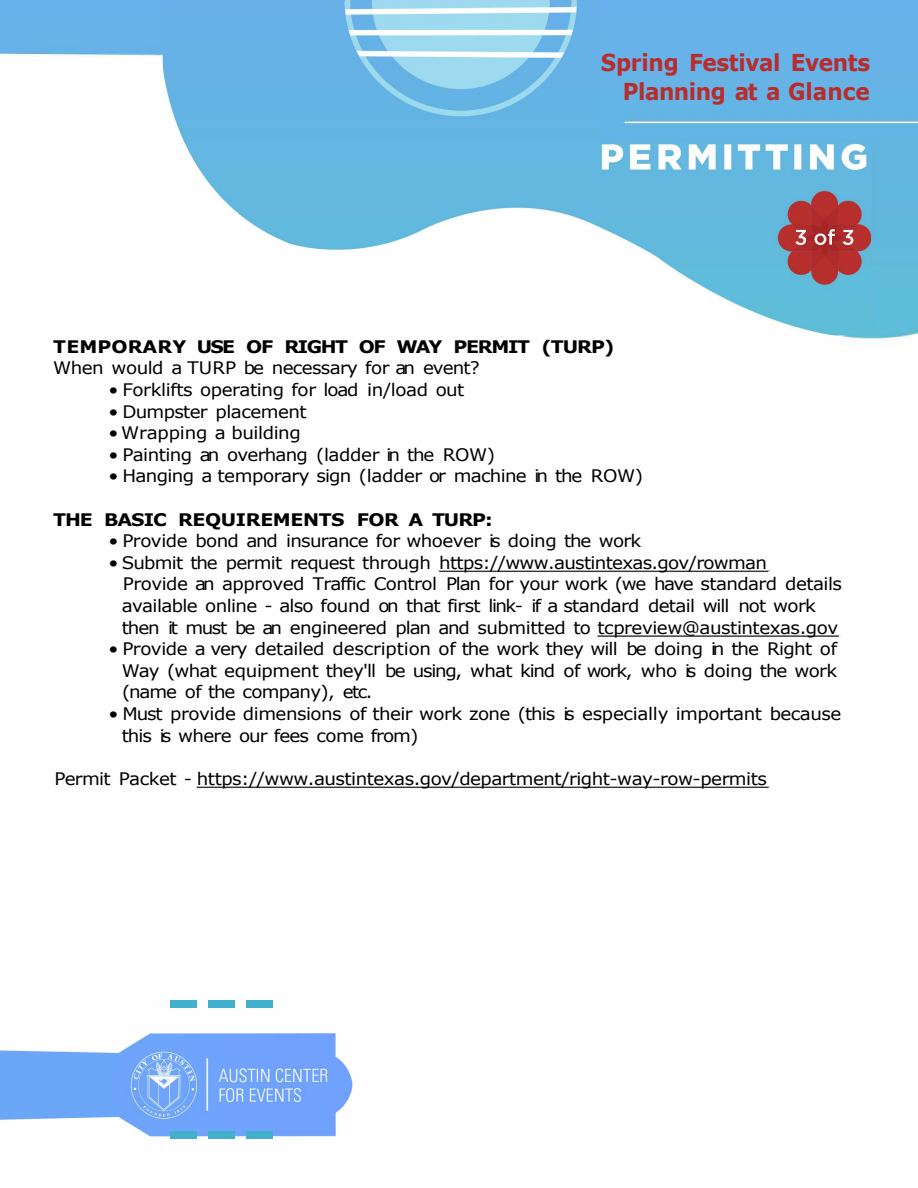
<style>
.page{position:relative;width:918px;height:1188px;background:#fff}
.page>*{position:absolute;margin:0;border:0;box-sizing:border-box;transform-origin:0 0}
.t1{font:105px/131.1px "Times New Roman";color:#40b0cc}
.t2{font:700 23.25px/28.8px "Verdana";letter-spacing:-.02em;color:#b82c2c;text-align:right;scale:.93 1}
.t3{font:17.25px/21.6px "Verdana";letter-spacing:-.03em;color:#000;scale:1.06 1}
.t4{font:17.25px "Verdana";letter-spacing:-.03em;color:#010101;scale:1.06 1}
.t5{font:700 17.25px "Verdana";letter-spacing:-.05em;color:#000;scale:1.1 1}
.t6{font:700 17.25px "Verdana";letter-spacing:-.025em;color:#000;scale:1.1 1}
</style>
<div class="page">
<img style="left:0;top:0;width:918px;height:1137px">
<img style="left:163px;top:1px;width:708px;height:335px">
<img style="left:0;top:1032px;width:353px;height:104px">
<hr style="left:439px;top:571px;width:329px;height:1px;background:#383838">
<hr style="left:598px;top:635px;width:241px;height:2px;background:#343434">
<hr style="left:197px;top:787px;width:572px;height:1px;background:#383838">
<h2 class="t2" style="left:601px;top:48px;width:291px">Spring Festival Events<br>Planning at a Glance</h2>
<p class="t5" style="left:53px;top:334px;width:512px">TEMPORARY USE OF RIGHT OF WAY PERMIT (TURP)</p>
<p class="t3" style="left:53px;top:357px;width:404px">When would a TURP be necessary for an event?</p>
<p class="t3" style="left:108px;top:379px;width:337px">• Forklifts operating for load in/load out</p>
<p class="t3" style="left:108px;top:400px;width:189px">• Dumpster placement</p>
<p class="t3" style="left:108px;top:422px;width:183px">• Wrapping a building</p>
<p class="t3" style="left:108px;top:444px;width:366px">• Painting an overhang (ladder in the ROW)</p>
<p class="t3" style="left:108px;top:465px;width:506px">• Hanging a temporary sign (ladder or machine in the ROW)</p>
<p class="t6" style="left:53px;top:507px;width:401px">THE BASIC REQUIREMENTS FOR A TURP:</p>
<p class="t3" style="left:108px;top:530px;width:504px">• Provide bond and insurance for whoever is doing the work</p>
<p class="t4" style="left:108px;top:551px;width:623px">• Submit the permit request through https://www.austintexas.gov/rowman</p>
<p class="t3" style="left:122px;top:573px;width:681px">Provide an approved Traffic Control Plan for your work (we have standard details available online - also found on that first link- if a standard detail will not work then it must be an engineered plan and submitted to tcpreview@austintexas.gov</p>
<p class="t3" style="left:122px;top:638px;width:677px;text-align:justify;text-indent:-13px">• Provide a very detailed description of the work they will be doing in the Right of Way (what equipment they'll be using, what kind of work, who is doing the work (name of the company), etc.</p>
<p class="t3" style="left:122px;top:703px;width:681px;text-indent:-13px">• Must provide dimensions of their work zone (this is especially important because this is where our fees come from)</p>
<p class="t4" style="left:54px;top:767px;width:674px">Permit Packet - https://www.austintexas.gov/department/right-way-row-permits</p>
<h1 class="t1" style="left:166px;top:923px;width:113px">--- ---</h1>
</div>
